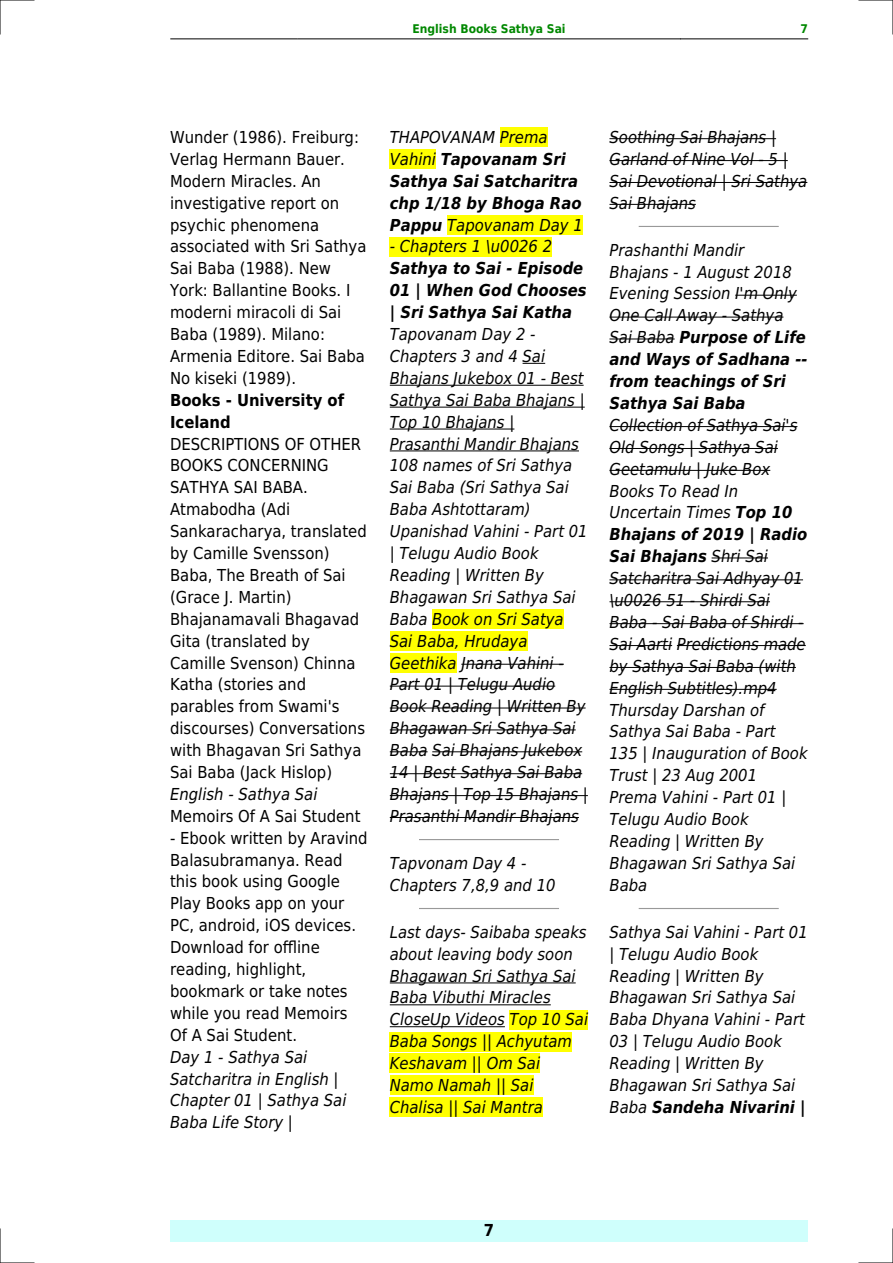
<style>
.page{position:relative;width:893px;height:1263px;background:#fff}
.page>*{position:absolute;margin:0;border:0;box-sizing:border-box;transform-origin:0 0}
.t1{font:italic 16.5px/21.9px "DejaVu Sans Condensed";color:#000}
.t2{font:16.5px/21.9px "DejaVu Sans Condensed";color:#000}
.t3{font:italic 700 16.5px/21.9px "DejaVu Sans Condensed";color:#000}
.t4{font:700 16.5px/21.9px "DejaVu Sans Condensed";color:#000}
.t5{font:700 12px "DejaVu Sans Condensed";color:#080}
.s1{font-weight:400}
.s2{font-weight:700}
</style>
<div class="page">
<hr style="left:170px;top:39px;width:127px;height:1px;background:#000">
<hr style="left:298px;top:39px;width:382px;height:1px;background:#000">
<hr style="left:681px;top:39px;width:127px;height:1px;background:#000">
<div style="left:170px;top:1220px;width:638px;height:22px;background:#cffffc"></div>
<div style="left:500px;top:128px;width:48px;height:19px;background:#ff0"></div>
<div style="left:390px;top:150px;width:46px;height:19px;background:#ff0"></div>
<div style="left:447px;top:215px;width:136px;height:19px;background:#ff0"></div>
<div style="left:390px;top:237px;width:162px;height:19px;background:#ff0"></div>
<svg style="left:523px;top:363px;width:22px;height:1px"></svg>
<hr style="left:390px;top:385px;width:194px;height:1px;background:#000">
<hr style="left:390px;top:407px;width:195px;height:1px;background:#000">
<hr style="left:390px;top:429px;width:124px;height:1px;background:#000">
<hr style="left:390px;top:451px;width:189px;height:1px;background:#000">
<div style="left:432px;top:609px;width:132px;height:20px;background:#ff0"></div>
<div style="left:390px;top:631px;width:137px;height:19px;background:#ff0"></div>
<div style="left:390px;top:653px;width:67px;height:19px;background:#ff0"></div>
<hr style="left:461px;top:664px;width:103px;height:1px;background:#000">
<hr style="left:390px;top:686px;width:165px;height:1px;background:#000">
<hr style="left:390px;top:708px;width:196px;height:1px;background:#000">
<hr style="left:390px;top:729px;width:186px;height:1px;background:#000">
<hr style="left:390px;top:751px;width:38px;height:1px;background:#000">
<hr style="left:432px;top:751px;width:150px;height:1px;background:#000">
<hr style="left:390px;top:773px;width:192px;height:1px;background:#000">
<hr style="left:390px;top:795px;width:198px;height:1px;background:#000">
<hr style="left:390px;top:817px;width:189px;height:1px;background:#000">
<hr style="left:420px;top:839px;width:138px;height:1px;background:#999">
<hr style="left:420px;top:908px;width:138px;height:1px;background:#999">
<hr style="left:390px;top:982px;width:186px;height:1px;background:#000">
<hr style="left:390px;top:1004px;width:161px;height:1px;background:#000">
<hr style="left:390px;top:1026px;width:115px;height:1px;background:#000">
<div style="left:510px;top:1010px;width:78px;height:19px;background:#ff0"></div>
<div style="left:390px;top:1032px;width:182px;height:19px;background:#ff0"></div>
<div style="left:390px;top:1054px;width:150px;height:19px;background:#ff0"></div>
<div style="left:390px;top:1076px;width:143px;height:19px;background:#ff0"></div>
<div style="left:390px;top:1097px;width:153px;height:20px;background:#ff0"></div>
<hr style="left:609px;top:138px;width:167px;height:1px;background:#000">
<hr style="left:609px;top:160px;width:179px;height:1px;background:#000">
<hr style="left:609px;top:182px;width:198px;height:1px;background:#000">
<hr style="left:609px;top:204px;width:87px;height:1px;background:#000">
<hr style="left:639px;top:226px;width:139px;height:1px;background:#999">
<hr style="left:735px;top:295px;width:62px;height:1px;background:#000">
<hr style="left:609px;top:317px;width:174px;height:1px;background:#000">
<hr style="left:609px;top:339px;width:66px;height:1px;background:#000">
<hr style="left:609px;top:426px;width:188px;height:1px;background:#000">
<hr style="left:609px;top:448px;width:169px;height:1px;background:#000">
<hr style="left:609px;top:470px;width:161px;height:1px;background:#000">
<hr style="left:712px;top:557px;width:56px;height:1px;background:#000">
<hr style="left:609px;top:579px;width:194px;height:1px;background:#000">
<hr style="left:609px;top:601px;width:161px;height:1px;background:#000">
<hr style="left:609px;top:623px;width:195px;height:1px;background:#000">
<hr style="left:609px;top:645px;width:63px;height:1px;background:#000">
<hr style="left:677px;top:645px;width:129px;height:1px;background:#000">
<hr style="left:609px;top:667px;width:187px;height:1px;background:#000">
<hr style="left:609px;top:689px;width:168px;height:1px;background:#000">
<hr style="left:639px;top:908px;width:139px;height:1px;background:#999">
<hr style="left:0;top:0;width:34px;height:1px;background:#000">
<hr style="left:859px;top:0;width:34px;height:1px;background:#000">
<hr style="left:0;top:1262px;width:34px;height:1px;background:#000">
<hr style="left:859px;top:1262px;width:34px;height:1px;background:#000">
<hr style="left:0;top:0;width:1px;height:34px;background:#000">
<hr style="left:0;top:1229px;width:1px;height:34px;background:#000">
<hr style="left:892px;top:0;width:1px;height:34px;background:#000">
<hr style="left:892px;top:1229px;width:1px;height:34px;background:#000">
<p class="t5" style="left:412px;top:21px;width:155px">English Books Sathya Sai</p>
<p class="t5" style="left:800px;top:21px;width:9px">7</p>
<p class="t2" style="left:170px;top:126px;width:198px">Wunder (1986). Freiburg:<br>Verlag Hermann Bauer.<br>Modern Miracles. An investigative report on psychic phenomena associated with Sri Sathya<br>Sai Baba (1988). New<br>York: Ballantine Books. I moderni miracoli di Sai<br>Baba (1989). Milano:<br>Armenia Editore. Sai Baba<br>No kiseki (1989).</p>
<p class="t4" style="left:170px;top:389px;width:176px">Books - University of<br>Iceland</p>
<p class="t2" style="left:170px;top:433px;width:198px">DESCRIPTIONS OF OTHER<br>BOOKS CONCERNING<br>SATHYA SAI BABA.<br>Atmabodha (Adi<br>Sankaracharya, translated by Camille Svensson)<br>Baba, The Breath of Sai (Grace J. Martin)<br>Bhajanamavali Bhagavad<br>Gita (translated by<br>Camille Svenson) Chinna<br>Katha (stories and parables from Swami's discourses) Conversations with Bhagavan Sri Sathya<br>Sai Baba (Jack Hislop)</p>
<p class="t1" style="left:170px;top:783px;width:149px">English - Sathya Sai</p>
<p class="t2" style="left:170px;top:805px;width:192px">Memoirs Of A Sai Student</p>
<p class="t2" style="left:170px;top:827px;width:199px">- Ebook written by Aravind<br>Balasubramanya. Read this book using Google<br>Play Books app on your<br>PC, android, iOS devices.<br>Download for offline reading, highlight, bookmark or take notes while you read Memoirs<br>Of A Sai Student.</p>
<p class="t1" style="left:170px;top:1046px;width:178px">Day 1 - Sathya Sai<br>Satcharitra in English |<br>Chapter 01 | Sathya Sai<br>Baba Life Story |</p>
<p class="t3" style="left:390px;top:126px;width:195px"><span class="s1">THAPOVANAM Prema<br>Vahini</span> Tapovanam Sri<br>Sathya Sai Satcharitra chp 1/18 by Bhoga Rao<br>Pappu <span class="s1">Tapovanam Day 1</span></p>
<p class="t1" style="left:390px;top:236px;width:164px">- Chapters 1 \u0026 2</p>
<p class="t3" style="left:390px;top:258px;width:198px">Sathya to Sai - Episode<br>01 | When God Chooses | Sri Sathya Sai Katha</p>
<p class="t1" style="left:390px;top:323px;width:200px">Tapovanam Day 2 -<br>Chapters 3 and 4 Sai<br>Bhajans Jukebox 01 - Best<br>Sathya Sai Baba Bhajans |<br>Top 10 Bhajans |<br>Prasanthi Mandir Bhajans<br>108 names of Sri Sathya<br>Sai Baba (Sri Sathya Sai<br>Baba Ashtottaram)<br>Upanishad Vahini - Part 01 | Telugu Audio Book<br>Reading | Written By<br>Bhagawan Sri Sathya Sai<br>Baba Book on Sri Satya<br>Sai Baba, Hrudaya<br>Geethika Jnana Vahini -<br>Part 01 | Telugu Audio<br>Book Reading | Written By<br>Bhagawan Sri Sathya Sai<br>Baba Sai Bhajans Jukebox<br>14 | Best Sathya Sai Baba<br>Bhajans | Top 15 Bhajans |<br>Prasanthi Mandir Bhajans</p>
<p class="t1" style="left:390px;top:852px;width:167px">Tapvonam Day 4 -<br>Chapters 7,8,9 and 10</p>
<p class="t1" style="left:390px;top:921px;width:200px">Last days- Saibaba speaks about leaving body soon<br>Bhagawan Sri Sathya Sai<br>Baba Vibuthi Miracles<br>CloseUp Videos Top 10 Sai<br>Baba Songs || Achyutam<br>Keshavam || Om Sai<br>Namo Namah || Sai<br>Chalisa || Sai Mantra</p>
<p class="t1" style="left:609px;top:126px;width:199px">Soothing Sai Bhajans |<br>Garland of Nine Vol - 5 |<br>Sai Devotional | Sri Sathya<br>Sai Bhajans</p>
<p class="t1" style="left:609px;top:239px;width:200px">Prashanthi Mandir<br>Bhajans - 1 August 2018<br>Evening Session I'm Only<br>One Call Away - Sathya<br>Sai Baba <span class="s2">Purpose of Life and Ways of Sadhana -- from teachings of Sri<br>Sathya Sai Baba</span></p>
<p class="t1" style="left:609px;top:414px;width:200px">Collection of Sathya Sai's<br>Old Songs | Sathya Sai<br>Geetamulu | Juke Box<br>Books To Read In<br>Uncertain Times <span class="s2">Top 10<br>Bhajans of 2019 | Radio<br>Sai Bhajans</span> Shri Sai<br>Satcharitra Sai Adhyay 01 \u0026 51 - Shirdi Sai<br>Baba - Sai Baba of Shirdi -<br>Sai Aarti Predictions made by Sathya Sai Baba (with<br>English Subtitles).mp4<br>Thursday Darshan of<br>Sathya Sai Baba - Part<br>135 | Inauguration of Book<br>Trust | 23 Aug 2001<br>Prema Vahini - Part 01 |<br>Telugu Audio Book<br>Reading | Written By<br>Bhagawan Sri Sathya Sai<br>Baba</p>
<p class="t1" style="left:609px;top:921px;width:200px">Sathya Sai Vahini - Part 01 | Telugu Audio Book<br>Reading | Written By<br>Bhagawan Sri Sathya Sai<br>Baba Dhyana Vahini - Part<br>03 | Telugu Audio Book<br>Reading | Written By<br>Bhagawan Sri Sathya Sai<br>Baba <span class="s2">Sandeha Nivarini |</span></p>
<p class="t4" style="left:484px;top:1220px;width:12px">7</p>
</div>
